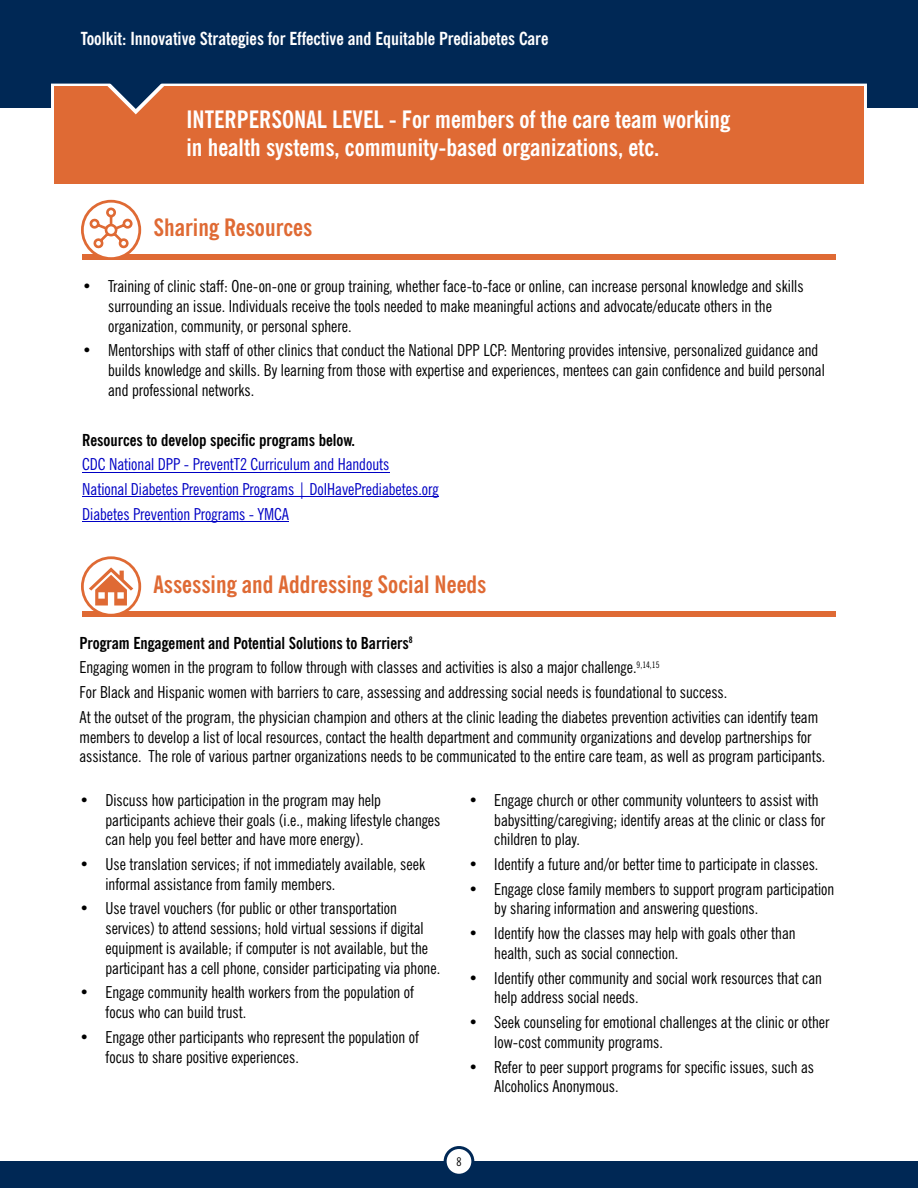
<style>
.page{position:relative;width:918px;height:1188px;background:#fff}
.page>*{position:absolute;margin:0;border:0;box-sizing:border-box;transform-origin:0 0}
.t1{font:700 condensed 24px/29px "News Gothic BT";color:#fff}
.t2{font:700 condensed 24px "News Gothic BT";color:#df6a34}
.t3{font:700 condensed 18px "News Gothic BT";color:#fff}
.t4{font:condensed 16.5px/19.8px "News Gothic BT";color:#000}
.t5{font:condensed 16.5px/24.8px "News Gothic BT";color:#0000c4}
.t6{font:700 condensed 16.5px "News Gothic BT";color:#000}
.t7{font:condensed 12px "News Gothic BT";color:#000}
.t8{font:condensed 9px "News Gothic BT";color:#000}
.t9{font:700 condensed 9px "News Gothic BT";color:#000}
</style>
<div class="page">
<div style="left:0;top:0;width:918px;height:108px;background:#002855"></div>
<div style="left:51px;top:84px;width:816px;height:103px;border:6px solid #fff"></div>
<div style="left:54px;top:87px;width:810px;height:97px;background:#df6a34"></div>
<svg style="left:106px;top:83px;width:60px;height:31px"></svg>
<div style="left:82px;top:255px;width:754px;height:5px;background:#df6a34"></div>
<hr style="left:82px;top:472px;width:307px;height:1px;background:#0000c4">
<hr style="left:82px;top:496px;width:357px;height:1px;background:#0000c4">
<hr style="left:82px;top:521px;width:207px;height:1px;background:#0000c4">
<div style="left:0;top:1161px;width:918px;height:27px;background:#002855"></div>
<div style="left:82px;top:611px;width:754px;height:6px;background:#df6a34"></div>
<svg style="left:81px;top:200px;width:60px;height:58px"></svg>
<svg style="left:81px;top:556px;width:60px;height:58px"></svg>
<div style="left:444px;top:1146px;width:30px;height:31px;background:#fff;border:3px solid #002855;border-radius:50%"></div>
<p class="t3" style="left:81px;top:32px;width:469px">Toolkit: Innovative Strategies for Effective and Equitable Prediabetes Care</p>
<h1 class="t1" style="left:187px;top:107px;width:545px">INTERPERSONAL LEVEL - For members of the care team working in health systems, community-based organizations, etc.</h1>
<h1 class="t2" style="left:154px;top:218px;width:160px">Sharing Resources</h1>
<p class="t4" style="left:108px;top:278px;width:697px;text-indent:-26px">• Training of clinic staff: One-on-one or group training, whether face-to-face or online, can increase personal knowledge and skills surrounding an issue. Individuals receive the tools needed to make meaningful actions and advocate/educate others in the organization, community, or personal sphere.</p>
<p class="t4" style="left:108px;top:342px;width:718px;text-indent:-26px">• Mentorships with staff of other clinics that conduct the National DPP LCP: Mentoring provides intensive, personalized guidance and builds knowledge and skills. By learning from those with expertise and experiences, mentees can gain confidence and build personal and professional networks.</p>
<p class="t6" style="left:82px;top:433px;width:274px">Resources to develop specific programs below.</p>
<p class="t5" style="left:82px;top:454px;width:358px">CDC National DPP - PreventT2 Curriculum and Handouts<br>National Diabetes Prevention Programs | DoIHavePrediabetes.org<br>Diabetes Prevention Programs - YMCA</p>
<h1 class="t2" style="left:154px;top:575px;width:334px">Assessing and Addressing Social Needs</h1>
<p class="t9" style="left:409px;top:637px;width:5px">8</p>
<p class="t6" style="left:80px;top:636px;width:331px">Program Engagement and Potential Solutions to Barriers</p>
<p class="t4" style="left:80px;top:657px;width:740px;line-height:24.8px">Engaging women in the program to follow through with classes and activities is also a major challenge.<br>For Black and Hispanic women with barriers to care, assessing and addressing social needs is foundational to success.<br>At the outset of the program, the physician champion and others at the clinic leading the diabetes prevention activities can identify team</p>
<p class="t4" style="left:80px;top:728px;width:747px">members to develop a list of local resources, contact the health department and community organizations and develop partnerships for assistance. The role of various partner organizations needs to be communicated to the entire care team, as well as program participants.</p>
<p class="t4" style="left:105px;top:792px;width:336px;text-indent:-26px">• Discuss how participation in the program may help participants achieve their goals (i.e., making lifestyle changes can help you feel better and have more energy).</p>
<p class="t4" style="left:105px;top:856px;width:321px;text-indent:-26px">• Use translation services; if not immediately available, seek informal assistance from family members.</p>
<p class="t4" style="left:105px;top:900px;width:336px;text-indent:-26px">• Use travel vouchers (for public or other transportation services) to attend sessions; hold virtual sessions if digital equipment is available; if computer is not available, but the participant has a cell phone, consider participating via phone.</p>
<p class="t4" style="left:105px;top:984px;width:310px;text-indent:-26px">• Engage community health workers from the population of focus who can build trust.</p>
<p class="t4" style="left:105px;top:1029px;width:315px;text-indent:-26px">• Engage other participants who represent the population of focus to share positive experiences.</p>
<p class="t8" style="left:637px;top:661px;width:24px">9,14,15</p>
<p class="t4" style="left:494px;top:792px;width:332px;text-indent:-26px">• Engage church or other community volunteers to assist with babysitting/caregiving; identify areas at the clinic or class for children to play.</p>
<p class="t4" style="left:468px;top:856px;width:352px">• Identify a future and/or better time to participate in classes.</p>
<p class="t4" style="left:494px;top:880px;width:342px;text-indent:-26px">• Engage close family members to support program participation by sharing information and answering questions.</p>
<p class="t4" style="left:494px;top:925px;width:303px;text-indent:-26px">• Identify how the classes may help with goals other than health, such as social connection.</p>
<p class="t4" style="left:494px;top:969px;width:329px;text-indent:-26px">• Identify other community and social work resources that can help address social needs.</p>
<p class="t4" style="left:494px;top:1014px;width:337px;text-indent:-26px">• Seek counseling for emotional challenges at the clinic or other low-cost community programs.</p>
<p class="t4" style="left:494px;top:1058px;width:321px;text-indent:-26px">• Refer to peer support programs for specific issues, such as<br>Alcoholics Anonymous.</p>
<p class="t7" style="left:456px;top:1157px;width:7px">8</p>
</div>
